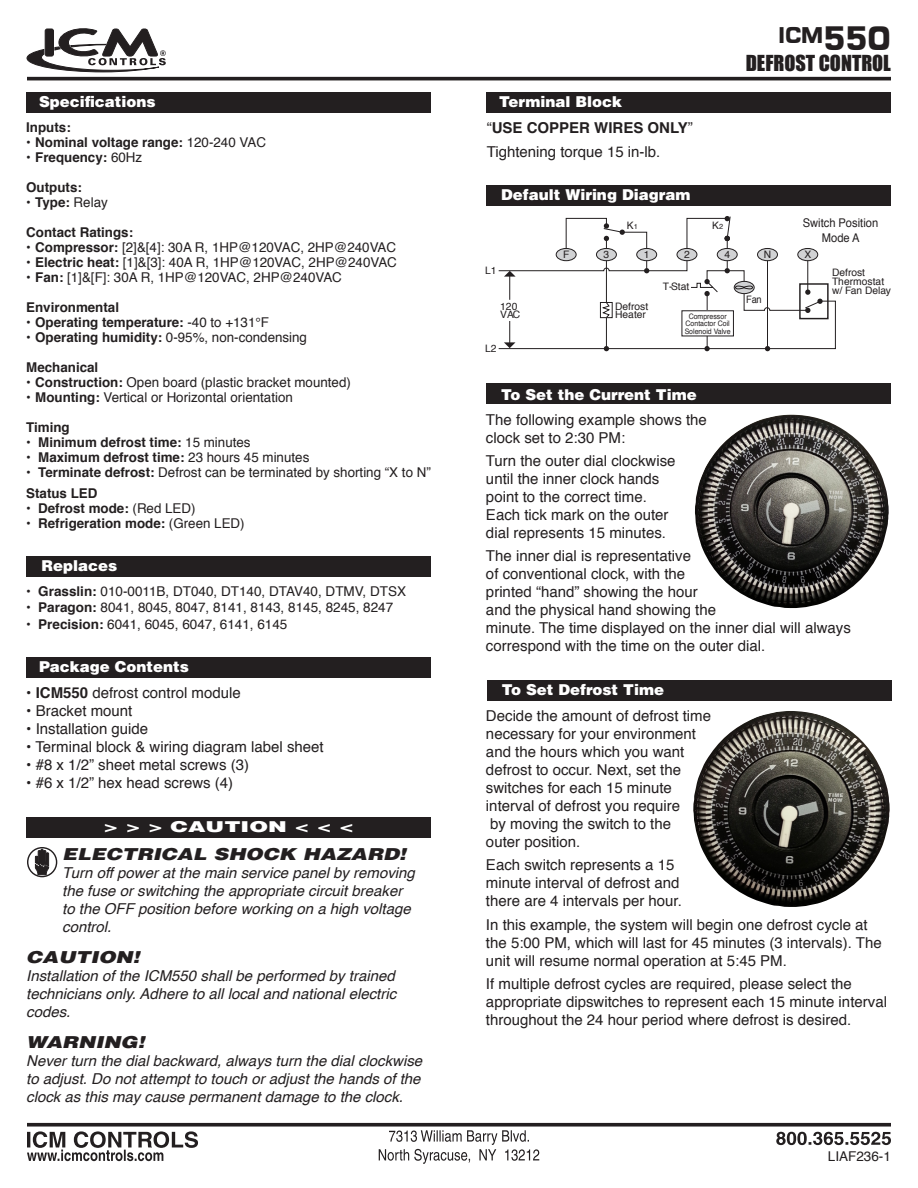
<style>
.page{position:relative;width:918px;height:1188px;background:#fff}
.page>*{position:absolute;margin:0;border:0;box-sizing:border-box;transform-origin:0 0}
.t1{font:700 22.8px "Micro FLF";color:#231f20}
.t2{font:20.25px "Impact";color:#231f20}
.t3{font:italic 900 16.5px "Helvetica";color:#231f20;scale:1.25 1}
.t4{font:15px/18px "Helvetica";color:#231f20}
.t5{font:italic 15px/18px "Helvetica";color:#231f20;text-align:justify}
.White_Text_Callouts{font:900 15px "Helvetica";color:#fff}
.t6{font:700 15px "Helvetica";color:#231f20}
.White_Text_Callouts-2{font:900 15px "Helvetica";color:#fff;scale:1.5 1}
.Part_Number{font:13.5px "Helvetica";color:#231f20}
.Part_Number-2{font:700 13.5px "Helvetica";color:#231f20}
.t7{font:12px/14.4px "Helvetica";color:#231f20;text-align:center;scale:.93 1}
.t8{font:10.2px/8.9px "Helvetica";color:#231f20}
.t9{font:10.2px "Helvetica";color:#231f20;scale:.9 1}
.t10{font:7.5px/7.5px "Helvetica";color:#231f20;text-align:center;scale:.93 1}
.s1{font-weight:400}
.s2{font-weight:700}
.s3{font-size:34.2px}
.s4{font-size:7.35px}
</style>
<div class="page">
<svg style="left:27px;top:1123px;width:864px;height:4px;background:#3c3839"></svg>
<svg style="left:379px;top:1130px;width:160px;height:34px"></svg>
<svg style="left:776px;top:1132px;width:115px;height:13px"></svg>
<svg style="left:27px;top:1131px;width:171px;height:30px"></svg>
<hr style="left:27px;top:77px;width:864px;height:3px;background:#231f20">
<svg style="left:27px;top:28px;width:139px;height:44px"></svg>
<div style="left:26px;top:556px;width:405px;height:21px;background:#231f20"></div>
<div style="left:26px;top:657px;width:405px;height:21px;background:#231f20"></div>
<div style="left:26px;top:817px;width:405px;height:21px;background:#231f20"></div>
<div style="left:27px;top:847px;width:30px;height:30px;border:1px solid #231f20;border-radius:50%"></div>
<svg style="left:35px;top:849px;width:14px;height:26px"></svg>
<div style="left:486px;top:185px;width:405px;height:20px;background:#231f20"></div>
<div style="left:26px;top:93px;width:405px;height:20px;background:#231f20"></div>
<div style="left:486px;top:93px;width:405px;height:20px;background:#231f20"></div>
<div style="left:486px;top:384px;width:405px;height:20px;background:#231f20"></div>
<img style="left:695px;top:415px;width:194px;height:193px">
<div style="left:487px;top:680px;width:405px;height:20px;background:#231f20"></div>
<img style="left:693px;top:711px;width:197px;height:196px">
<svg style="left:498px;top:216px;width:338px;height:135px"></svg>
<div style="left:682px;top:311px;width:51px;height:25px;background:#fff"></div>
<p class="White_Text_Callouts" style="left:39px;top:92px;width:118px">Specifications</p>
<p class="Part_Number-2" style="left:26px;top:117px;width:46px">Inputs:</p>
<p class="Part_Number-2" style="left:26px;top:132px;width:241px">• Nominal voltage range: <span class="s1">120-240 VAC</span></p>
<p class="Part_Number-2" style="left:26px;top:147px;width:117px">• Frequency: <span class="s1">60Hz</span></p>
<p class="Part_Number-2" style="left:26px;top:177px;width:57px">Outputs:</p>
<p class="Part_Number-2" style="left:26px;top:192px;width:83px">• Type: <span class="s1">Relay</span></p>
<p class="Part_Number-2" style="left:26px;top:222px;width:108px">Contact Ratings:</p>
<p class="Part_Number" style="left:26px;top:237px;width:371px"><span class="s2">• Compressor:</span> [2]&amp;[4]: 30A R, 1HP@120VAC, 2HP@240VAC</p>
<p class="Part_Number" style="left:26px;top:252px;width:372px"><span class="s2">• Electric heat:</span> [1]&amp;[3]: 40A R, 1HP@120VAC, 2HP@240VAC</p>
<p class="Part_Number" style="left:26px;top:267px;width:317px"><span class="s2">• Fan:</span> [1]&amp;[F]: 30A R, 1HP@120VAC, 2HP@240VAC</p>
<p class="Part_Number-2" style="left:26px;top:297px;width:94px">Environmental</p>
<p class="Part_Number-2" style="left:26px;top:312px;width:244px">• Operating temperature: <span class="s1">-40 to +131°F</span></p>
<p class="Part_Number" style="left:26px;top:327px;width:282px"><span class="s2">• Operating humidity:</span> 0-95%, non-condensing</p>
<p class="Part_Number-2" style="left:26px;top:357px;width:74px">Mechanical</p>
<p class="Part_Number" style="left:26px;top:372px;width:326px">• <span class="s2">Construction:</span> Open board (plastic bracket mounted)</p>
<p class="Part_Number" style="left:26px;top:387px;width:268px">• <span class="s2">Mounting:</span> Vertical or Horizontal orientation</p>
<p class="Part_Number-2" style="left:26px;top:417px;width:45px">Timing</p>
<p class="Part_Number-2" style="left:26px;top:432px;width:226px"><span class="s1">•</span> Minimum defrost time: <span class="s1">15 minutes</span></p>
<p class="Part_Number-2" style="left:26px;top:447px;width:285px"><span class="s1">•</span> Maximum defrost time: <span class="s1">23 hours 45 minutes</span></p>
<p class="Part_Number" style="left:26px;top:462px;width:406px">• <span class="s2">Terminate defrost:</span> Defrost can be terminated by shorting “X to N”</p>
<p class="Part_Number-2" style="left:26px;top:482px;width:73px">Status LED</p>
<p class="Part_Number-2" style="left:26px;top:497px;width:171px"><span class="s1">•</span> Defrost mode: <span class="s1">(Red LED)</span></p>
<p class="Part_Number-2" style="left:26px;top:512px;width:220px"><span class="s1">•</span> Refrigeration mode: <span class="s1">(Green LED)</span></p>
<p class="White_Text_Callouts" style="left:41px;top:556px;width:77px">Replaces</p>
<p class="Part_Number" style="left:26px;top:581px;width:381px">• <span class="s2">Grasslin:</span> 010-0011B, DT040, DT140, DTAV40, DTMV, DTSX</p>
<p class="Part_Number" style="left:26px;top:597px;width:368px">• <span class="s2">Paragon:</span> 8041, 8045, 8047, 8141, 8143, 8145, 8245, 8247</p>
<p class="Part_Number" style="left:26px;top:613px;width:263px">• <span class="s2">Precision:</span> 6041, 6045, 6047, 6141, 6145</p>
<p class="White_Text_Callouts" style="left:39px;top:657px;width:152px">Package Contents</p>
<p class="t4" style="left:26px;top:685px;width:216px"><span class="s2">• ICM550</span> defrost control module</p>
<p class="t4" style="left:26px;top:703px;width:108px">• Bracket mount</p>
<p class="t4" style="left:26px;top:721px;width:123px">• Installation guide</p>
<p class="t4" style="left:26px;top:739px;width:299px">• Terminal block &amp; wiring diagram label sheet</p>
<p class="t4" style="left:26px;top:757px;width:224px">• #8 x 1/2” sheet metal screws (3)</p>
<p class="t4" style="left:26px;top:775px;width:208px">• #6 x 1/2” hex head screws (4)</p>
<p class="White_Text_Callouts-2" style="left:104px;top:817px;width:168px">&gt; &gt; &gt; CAUTION &lt; &lt; &lt;</p>
<p class="t3" style="left:62px;top:844px;width:276px">ELECTRICAL SHOCK HAZARD!</p>
<p class="t5" style="left:62px;top:864px;width:354px;text-align:left">Turn off power at the main service panel by removing the fuse or switching the appropriate circuit breaker to the OFF position before working on a high voltage control.</p>
<p class="t3" style="left:26px;top:946px;width:92px">CAUTION!</p>
<p class="t5" style="left:26px;top:967px;width:371px">Installation of the ICM550 shall be performed by trained technicians only. Adhere to all local and national electric codes.</p>
<p class="t3" style="left:26px;top:1031px;width:96px">WARNING!</p>
<p class="t5" style="left:26px;top:1052px;width:397px">Never turn the dial backward, always turn the dial clockwise to adjust. Do not attempt to touch or adjust the hands of the clock as this may cause permanent damage to the clock.</p>
<p class="White_Text_Callouts" style="left:499px;top:92px;width:124px">Terminal Block</p>
<p class="t6" style="left:487px;top:116px;width:208px"><span class="s1">“</span>USE COPPER WIRES ONLY<span class="s1">”</span></p>
<p class="t4" style="left:487px;top:143px;width:175px">Tightening torque 15 in-lb.</p>
<p class="White_Text_Callouts" style="left:501px;top:185px;width:191px">Default Wiring Diagram</p>
<p class="t1" style="left:778px;top:22px;width:114px">ICM<span class="s3">550</span></p>
<p class="t2" style="left:746px;top:48px;width:147px">DEFROST CONTROL</p>
<p class="t8" style="left:485px;top:267px;width:13px">L1</p>
<p class="t8" style="left:500px;top:302px;width:21px">120<br>VAC</p>
<p class="t8" style="left:485px;top:344px;width:13px">L2</p>
<p class="t8" style="left:627px;top:221px;width:12px">K<span class="s4">1</span></p>
<p class="t8" style="left:712px;top:221px;width:12px">K<span class="s4">2</span></p>
<p class="t7" style="left:803px;top:216px;width:83px">Switch Position<br>Mode A</p>
<p class="t8" style="left:563px;top:250px;width:8px">F</p>
<p class="t8" style="left:604px;top:250px;width:7px">3</p>
<p class="t8" style="left:644px;top:250px;width:7px">1</p>
<p class="t8" style="left:684px;top:250px;width:7px">2</p>
<p class="t8" style="left:724px;top:250px;width:7px">4</p>
<p class="t8" style="left:764px;top:250px;width:9px">N</p>
<p class="t8" style="left:804px;top:250px;width:8px">X</p>
<p class="t8" style="left:663px;top:283px;width:28px">T-Stat</p>
<p class="t9" style="left:746px;top:292px;width:19px">Fan</p>
<p class="t8" style="left:615px;top:302px;width:35px;line-height:8.4px">Defrost<br>Heater</p>
<p class="t10" style="left:685px;top:313px;width:51px">Compressor<br>Contactor Coil<br>Solenoid Valve</p>
<p class="t8" style="left:832px;top:268px;width:61px">Defrost<br>Thermostat w/ Fan Delay</p>
<p class="White_Text_Callouts" style="left:501px;top:384px;width:197px">To Set the Current Time</p>
<p class="t4" style="left:486px;top:411px;width:222px">The following example shows the clock set to 2:30 PM:</p>
<p class="t4" style="left:486px;top:452px;width:191px">Turn the outer dial clockwise until the inner clock hands point to the correct time.<br>Each tick mark on the outer dial represents 15 minutes.</p>
<p class="t4" style="left:486px;top:548px;width:366px">The inner dial is representative<br>of conventional clock, with the<br>printed “hand” showing the hour<br>and the physical hand showing the<br>minute. The time displayed on the inner dial will always correspond with the time on the outer dial.</p>
<p class="White_Text_Callouts" style="left:502px;top:680px;width:164px">To Set Defrost Time</p>
<p class="t4" style="left:486px;top:707px;width:227px">Decide the amount of defrost time necessary for your environment and the hours which you want defrost to occur. Next, set the switches for each 15 minute interval of defrost you require<br>by moving the switch to the<br>outer position.</p>
<p class="t4" style="left:486px;top:856px;width:197px">Each switch represents a 15 minute interval of defrost and there are 4 intervals per hour.</p>
<p class="t4" style="left:486px;top:916px;width:397px">In this example, the system will begin one defrost cycle at the 5:00 PM, which will last for 45 minutes (3 intervals). The unit will resume normal operation at 5:45 PM.</p>
<p class="t4" style="left:486px;top:975px;width:403px">If multiple defrost cycles are required, please select the appropriate dipswitches to represent each 15 minute interval throughout the 24 hour period where defrost is desired.</p>
<p class="Part_Number" style="left:828px;top:1146px;width:65px">LIAF236-1</p>
</div>
